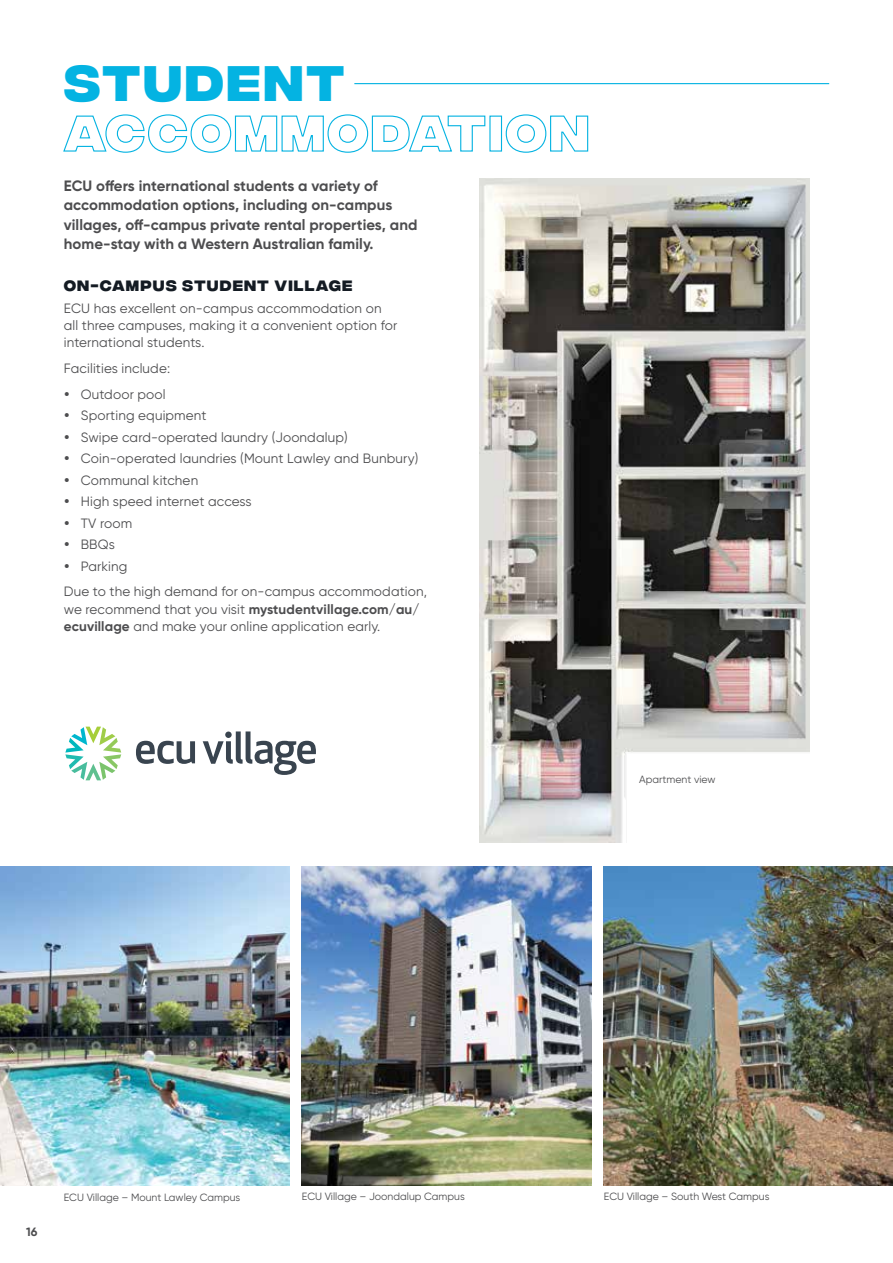
<style>
.page{position:relative;width:893px;height:1263px;background:#fff}
.page>*{position:absolute;margin:0;border:0;box-sizing:border-box;transform-origin:0 0}
.t1{font:700 49.8px/49.8px "Integral CF";letter-spacing:.05em;color:#04b3e2}
.Intro{font:700 15px/19.5px "Gilroy";letter-spacing:.005em;color:#4d4d4f}
.t2{font:700 15px "Integral CF";letter-spacing:.075em;color:#141b23}
.t3{font:13.5px/17.2px "Gilroy";letter-spacing:.01em;color:#4d4d4f}
.t4{font:700 12px "Gilroy";color:#4d4d4f}
.t5{font:10.5px "Gilroy";color:#4d4d4f}
.s1{font-weight:700}
</style>
<div class="page">
<svg style="left:65px;top:727px;width:56px;height:53px"></svg>
<svg style="left:136px;top:741px;width:59px;height:23px"></svg>
<svg style="left:203px;top:731px;width:113px;height:44px"></svg>
<img style="left:479px;top:179px;width:330px;height:663px">
<img style="left:302px;top:866px;width:289px;height:319px">
<img style="left:0;top:866px;width:289px;height:319px">
<img style="left:604px;top:866px;width:289px;height:319px">
<hr style="left:354px;top:83px;width:475px;height:1px;background:#04b3e2">
<h1 class="t1" style="left:64px;top:63px;width:527px">STUDENT<br>ACCOMMODATION</h1>
<p class="Intro" style="left:64px;top:175px;width:355px">ECU offers international students a variety of accommodation options, including on-campus villages, off-campus private rental properties, and home-stay with a Western Australian family.</p>
<h2 class="t2" style="left:64px;top:277px;width:290px">ON-CAMPUS STUDENT VILLAGE</h2>
<p class="t3" style="left:64px;top:299px;width:335px">ECU has excellent on-campus accommodation on all three campuses, making it a convenient option for international students.</p>
<p class="t3" style="left:64px;top:359px;width:108px">Facilities include:</p>
<p class="t3" style="left:81px;top:385px;width:86px">Outdoor pool</p>
<p class="t3" style="left:81px;top:407px;width:127px">Sporting equipment</p>
<p class="t3" style="left:81px;top:428px;width:268px">Swipe card-operated laundry (Joondalup)</p>
<p class="t3" style="left:81px;top:450px;width:339px">Coin-operated laundries (Mount Lawley and Bunbury)</p>
<p class="t3" style="left:81px;top:471px;width:119px">Communal kitchen</p>
<p class="t3" style="left:81px;top:493px;width:172px">High speed internet access</p>
<p class="t3" style="left:81px;top:514px;width:53px">TV room</p>
<p class="t3" style="left:81px;top:536px;width:36px">BBQs</p>
<p class="t3" style="left:81px;top:557px;width:48px">Parking</p>
<p class="t3" style="left:64px;top:583px;width:365px">Due to the high demand for on-campus accommodation, we recommend that you visit <span class="s1">mystudentvillage.com/au/ ecuvillage</span> and make your online application early.</p>
<p class="t5" style="left:639px;top:773px;width:78px">Apartment view</p>
<p class="t4" style="left:26px;top:1224px;width:13px">16</p>
<p class="t5" style="left:64px;top:1191px;width:178px">ECU Village – Mount Lawley Campus</p>
<p class="t5" style="left:302px;top:1190px;width:164px">ECU Village – Joondalup Campus</p>
<p class="t5" style="left:604px;top:1190px;width:167px">ECU Village – South West Campus</p>
</div>
